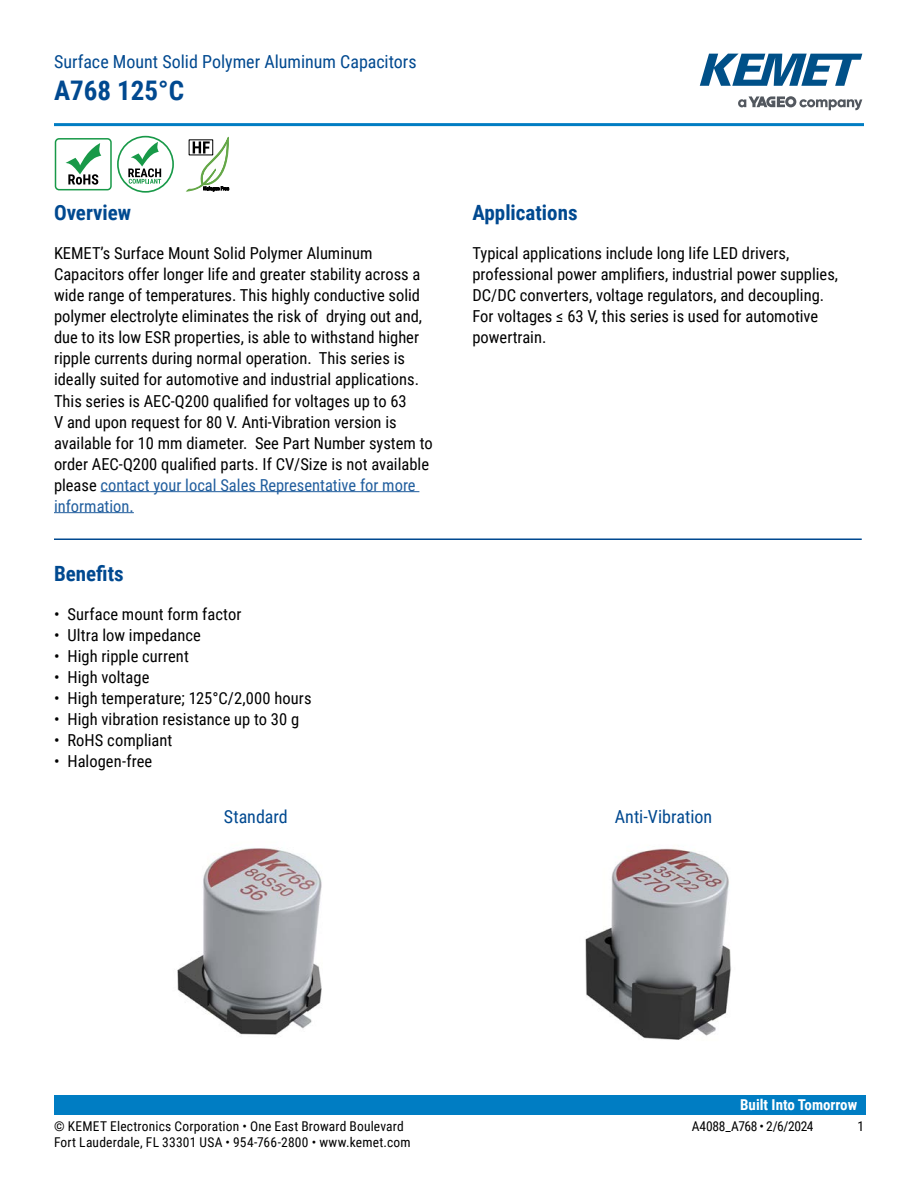
<style>
.page{position:relative;width:918px;height:1188px;background:#fff}
.page>*{position:absolute;margin:0;border:0;box-sizing:border-box;transform-origin:0 0}
.t1{font:700 27px "Roboto Condensed";color:#004990}
.t2{font:700 21px "Roboto Condensed";color:#004990}
.t3{font:18px "Roboto Condensed";color:#004990}
.t4{font:16.5px/21px "Roboto Condensed";color:#000}
.t5{font:700 15px "Roboto Condensed";color:#fff}
.t6{font:13.5px "Roboto Condensed";letter-spacing:.015em;color:#000}
.t7{font:13.5px "Roboto Condensed";letter-spacing:-.02em;color:#000}
.s1{color:#215e9e}
</style>
<div class="page">
<svg style="left:738px;top:96px;width:124px;height:14px"></svg>
<svg style="left:700px;top:54px;width:162px;height:32px"></svg>
<hr style="left:54px;top:123px;width:810px;height:3px;background:#007dc3">
<div style="left:54px;top:1095px;width:811px;height:20px;background:#007dc3"></div>
<hr style="left:54px;top:539px;width:808px;height:1px;background:#004990">
<hr style="left:101px;top:491px;width:318px;height:1px;background:#215e9e">
<hr style="left:54px;top:512px;width:80px;height:1px;background:#215e9e">
<img style="left:177px;top:848px;width:145px;height:187px">
<img style="left:585px;top:848px;width:146px;height:192px">
<div style="left:55px;top:138px;width:57px;height:52px;border:2px solid #189948;border-radius:4px"></div>
<svg style="left:65px;top:143px;width:36px;height:42px"></svg>
<div style="left:117px;top:136px;width:57px;height:57px;border:2px solid #189948;border-radius:50%"></div>
<svg style="left:128px;top:142px;width:33px;height:42px"></svg>
<svg style="left:186px;top:136px;width:43px;height:56px"></svg>
<p class="t3" style="left:54px;top:48px;width:364px">Surface Mount Solid Polymer Aluminum Capacitors</p>
<h1 class="t1" style="left:54px;top:71px;width:132px">A768 125°C</h1>
<p class="t2" style="left:54px;top:198px;width:79px">Overview</p>
<p class="t4" style="left:54px;top:242px;width:380px">KEMET’s Surface Mount Solid Polymer Aluminum Capacitors offer longer life and greater stability across a wide range of temperatures. This highly conductive solid polymer electrolyte eliminates the risk of drying out and, due to its low ESR properties, is able to withstand higher ripple currents during normal operation. This series is ideally suited for automotive and industrial applications.<br>This series is AEC-Q200 qualified for voltages up to 63<br>V and upon request for 80 V. Anti-Vibration version is available for 10 mm diameter. See Part Number system to order AEC-Q200 qualified parts. If CV/Size is not available please <span class="s1">contact your local Sales Representative for more information.</span></p>
<p class="t2" style="left:54px;top:558px;width:71px">Benefits</p>
<p class="t4" style="left:54px;top:603px;width:189px">• Surface mount form factor</p>
<p class="t4" style="left:54px;top:624px;width:148px">• Ultra low impedance</p>
<p class="t4" style="left:54px;top:645px;width:136px">• High ripple current</p>
<p class="t4" style="left:54px;top:666px;width:97px">• High voltage</p>
<p class="t4" style="left:54px;top:687px;width:259px">• High temperature; 125°C/2,000 hours</p>
<p class="t4" style="left:54px;top:708px;width:247px">• High vibration resistance up to 30 g</p>
<p class="t4" style="left:54px;top:729px;width:120px">• RoHS compliant</p>
<p class="t4" style="left:54px;top:750px;width:100px">• Halogen-free</p>
<p class="t2" style="left:472px;top:198px;width:107px">Applications</p>
<p class="t4" style="left:472px;top:242px;width:367px">Typical applications include long life LED drivers, professional power amplifiers, industrial power supplies, DC/DC converters, voltage regulators, and decoupling.<br>For voltages ≤ 63 V, this series is used for automotive powertrain.</p>
<p class="t3" style="left:224px;top:804px;width:66px">Standard</p>
<p class="t3" style="left:615px;top:804px;width:99px">Anti-Vibration</p>
<p class="t5" style="left:740px;top:1094px;width:119px">Built Into Tomorrow</p>
<p class="t6" style="left:54px;top:1116px;width:351px">© KEMET Electronics Corporation • One East Broward Boulevard</p>
<p class="t7" style="left:692px;top:1116px;width:123px">A4088_A768 • 2/6/2024</p>
<p class="t6" style="left:857px;top:1116px;width:8px">1</p>
<p class="t6" style="left:54px;top:1133px;width:358px">Fort Lauderdale, FL 33301 USA • 954-766-2800 • www.kemet.com</p>
</div>
